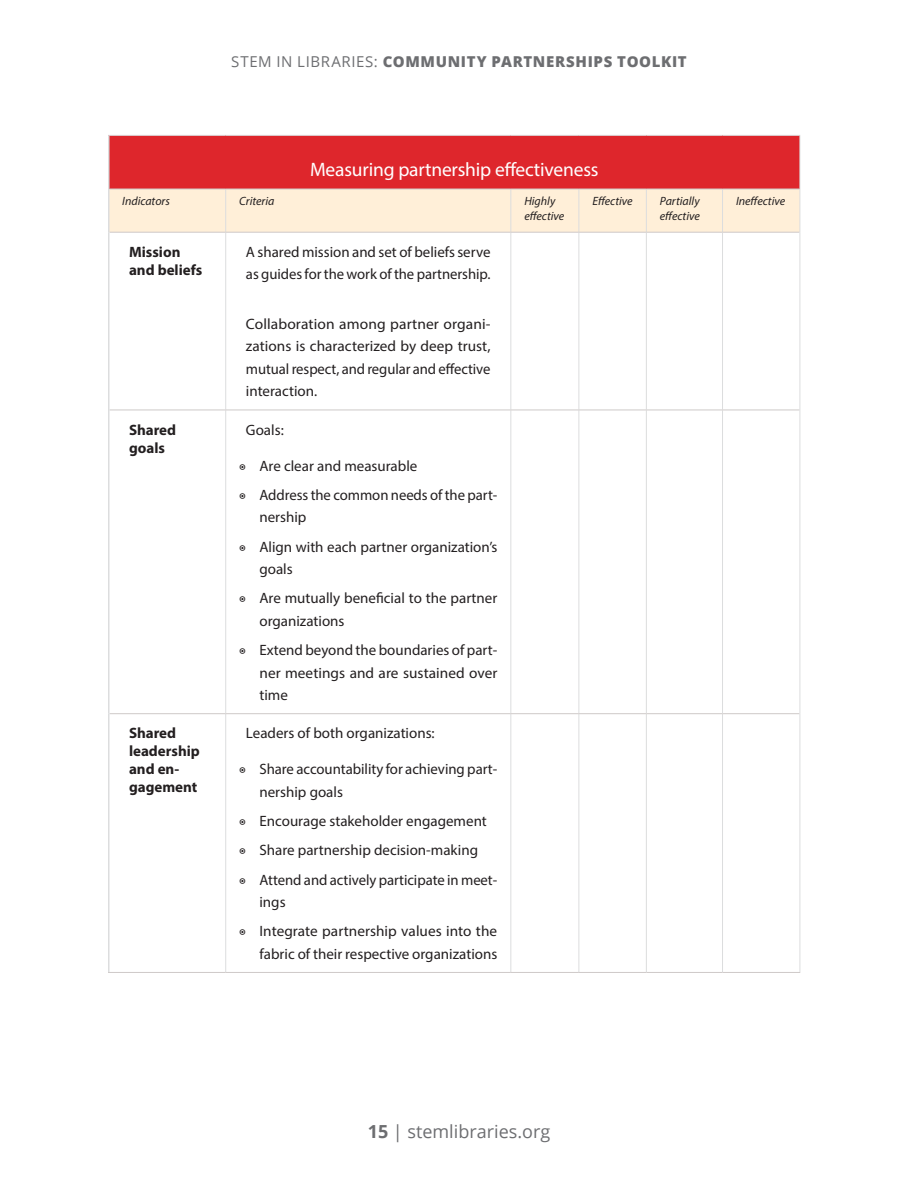
<style>
.page{position:relative;width:918px;height:1188px;background:#fff}
.page>*{position:absolute;margin:0;border:0;box-sizing:border-box;transform-origin:0 0}
.t1{font:19.5px "Myriad Pro";letter-spacing:-.01em;color:#fff}
.t2{font:18px "Open Sans";color:#6d6e71}
.t3{font:15px/29.2px "Myriad Pro";color:#231f20}
.t4{font:700 15px/18px "Myriad Pro";color:#231f20}
.t5{font:800 15px "Open Sans";letter-spacing:.045em;color:#6d6e71}
.t6{font:italic 12px/15px "Myriad Pro";color:#231f20}
.s1{font-weight:400}
.s2{font-family:"Minion Pro"}
.s3{font-weight:700}
</style>
<div class="page">
<div style="left:109px;top:135px;width:691px;height:54px;background:#de262c"></div>
<div style="left:110px;top:190px;width:690px;height:42px;background:#ffefd8"></div>
<hr style="left:225px;top:189px;width:1px;height:43px;background:#dcddde">
<hr style="left:510px;top:189px;width:1px;height:43px;background:#dcddde">
<hr style="left:579px;top:189px;width:1px;height:43px;background:#dcddde">
<hr style="left:646px;top:189px;width:1px;height:43px;background:#dcddde">
<hr style="left:722px;top:189px;width:1px;height:43px;background:#dcddde">
<hr style="left:225px;top:233px;width:1px;height:177px;background:#dcddde">
<hr style="left:510px;top:233px;width:1px;height:177px;background:#dcddde">
<hr style="left:579px;top:233px;width:1px;height:177px;background:#dcddde">
<hr style="left:646px;top:233px;width:1px;height:177px;background:#dcddde">
<hr style="left:722px;top:233px;width:1px;height:177px;background:#dcddde">
<hr style="left:225px;top:410px;width:1px;height:303px;background:#dcddde">
<hr style="left:510px;top:410px;width:1px;height:303px;background:#dcddde">
<hr style="left:579px;top:410px;width:1px;height:303px;background:#dcddde">
<hr style="left:646px;top:410px;width:1px;height:303px;background:#dcddde">
<hr style="left:722px;top:410px;width:1px;height:303px;background:#dcddde">
<hr style="left:225px;top:714px;width:1px;height:258px;background:#dcddde">
<hr style="left:510px;top:714px;width:1px;height:258px;background:#dcddde">
<hr style="left:579px;top:714px;width:1px;height:258px;background:#dcddde">
<hr style="left:646px;top:714px;width:1px;height:258px;background:#dcddde">
<hr style="left:722px;top:714px;width:1px;height:258px;background:#dcddde">
<hr style="left:110px;top:232px;width:116px;height:1px;background:#cec9c8">
<hr style="left:226px;top:232px;width:285px;height:1px;background:#cec9c8">
<hr style="left:511px;top:232px;width:68px;height:1px;background:#cec9c8">
<hr style="left:579px;top:232px;width:67px;height:1px;background:#cec9c8">
<hr style="left:646px;top:232px;width:77px;height:1px;background:#cec9c8">
<hr style="left:723px;top:232px;width:77px;height:1px;background:#cec9c8">
<hr style="left:110px;top:410px;width:116px;height:1px;background:#cec9c8">
<hr style="left:226px;top:410px;width:285px;height:1px;background:#cec9c8">
<hr style="left:511px;top:410px;width:68px;height:1px;background:#cec9c8">
<hr style="left:579px;top:410px;width:67px;height:1px;background:#cec9c8">
<hr style="left:646px;top:410px;width:77px;height:1px;background:#cec9c8">
<hr style="left:723px;top:410px;width:77px;height:1px;background:#cec9c8">
<hr style="left:110px;top:713px;width:116px;height:1px;background:#cec9c8">
<hr style="left:226px;top:713px;width:285px;height:1px;background:#cec9c8">
<hr style="left:511px;top:713px;width:68px;height:1px;background:#cec9c8">
<hr style="left:579px;top:713px;width:67px;height:1px;background:#cec9c8">
<hr style="left:646px;top:713px;width:77px;height:1px;background:#cec9c8">
<hr style="left:723px;top:713px;width:77px;height:1px;background:#cec9c8">
<hr style="left:108px;top:972px;width:118px;height:1px;background:#cec9c8">
<hr style="left:226px;top:972px;width:285px;height:1px;background:#cec9c8">
<hr style="left:511px;top:972px;width:68px;height:1px;background:#cec9c8">
<hr style="left:579px;top:972px;width:67px;height:1px;background:#cec9c8">
<hr style="left:646px;top:972px;width:77px;height:1px;background:#cec9c8">
<hr style="left:723px;top:972px;width:77px;height:1px;background:#cec9c8">
<hr style="left:108px;top:189px;width:2px;height:43px;background:#dcddde">
<hr style="left:108px;top:232px;width:2px;height:178px;background:#dcddde">
<hr style="left:108px;top:410px;width:2px;height:304px;background:#dcddde">
<hr style="left:108px;top:714px;width:2px;height:258px;background:#dcddde">
<hr style="left:800px;top:189px;width:1px;height:43px;background:#dcddde">
<hr style="left:800px;top:232px;width:1px;height:178px;background:#dcddde">
<hr style="left:800px;top:410px;width:1px;height:304px;background:#dcddde">
<hr style="left:800px;top:714px;width:1px;height:258px;background:#dcddde">
<hr style="left:108px;top:135px;width:118px;height:1px;background:#dcddde">
<hr style="left:226px;top:135px;width:285px;height:1px;background:#dcddde">
<hr style="left:511px;top:135px;width:68px;height:1px;background:#dcddde">
<hr style="left:579px;top:135px;width:67px;height:1px;background:#dcddde">
<hr style="left:646px;top:135px;width:77px;height:1px;background:#dcddde">
<hr style="left:723px;top:135px;width:77px;height:1px;background:#dcddde">
<hr style="left:800px;top:136px;width:1px;height:53px;background:#dcddde">
<hr style="left:108px;top:136px;width:2px;height:53px;background:#dcddde">
<hr style="left:110px;top:189px;width:116px;height:1px;background:#cec9c8">
<hr style="left:226px;top:189px;width:285px;height:1px;background:#cec9c8">
<hr style="left:511px;top:189px;width:68px;height:1px;background:#cec9c8">
<hr style="left:579px;top:189px;width:67px;height:1px;background:#cec9c8">
<hr style="left:646px;top:189px;width:77px;height:1px;background:#cec9c8">
<hr style="left:723px;top:189px;width:77px;height:1px;background:#cec9c8">
<p class="t5" style="left:231px;top:50px;width:457px"><span class="s1">STEM IN LIBRARIES:</span> COMMUNITY PARTNERSHIPS TOOLKIT</p>
<h1 class="t1" style="left:310px;top:157px;width:290px">Measuring partnership effectiveness</h1>
<p class="t6" style="left:122px;top:193px;width:49px">Indicators</p>
<p class="t6" style="left:239px;top:193px;width:37px">Criteria</p>
<p class="t6" style="left:524px;top:193px;width:42px">Highly effective</p>
<p class="t6" style="left:592px;top:193px;width:42px">Effective</p>
<p class="t6" style="left:660px;top:193px;width:42px">Partially effective</p>
<p class="t6" style="left:736px;top:193px;width:51px">Ineffective</p>
<p class="t4" style="left:129px;top:242px;width:75px">Mission and beliefs</p>
<p class="t3" style="left:246px;top:240px;width:246px;line-height:22.5px">A shared mission and set of beliefs serve as guides for the work of the partnership.</p>
<p class="t3" style="left:246px;top:312px;width:246px;line-height:22.5px;text-align:justify">Collaboration among partner organi&shy;zations is characterized by deep trust, mutual respect, and regular and effective interaction.</p>
<p class="t4" style="left:129px;top:420px;width:49px">Shared goals</p>
<p class="t3" style="left:246px;top:415px;width:39px">Goals:</p>
<p class="t3" style="left:239px;top:451px;width:260px"><span class="s2">◉</span> Are clear and measurable<br><span class="s2">◉</span> Address the common needs of the part-</p>
<p class="t3" style="left:239px;top:503px;width:260px;text-indent:20px">nership<br><span class="s2">◉</span> Align with each partner organization’s</p>
<p class="t3" style="left:239px;top:554px;width:260px;text-indent:20px">goals<br><span class="s2">◉</span> Are mutually beneficial to the partner</p>
<p class="t3" style="left:239px;top:606px;width:260px;text-indent:20px">organizations<br><span class="s2">◉</span> Extend beyond the boundaries of part-</p>
<p class="t3" style="left:259px;top:661px;width:239px;line-height:22.5px">ner meetings and are sustained over time</p>
<p class="t4" style="left:129px;top:724px;width:72px">Shared leadership and en&shy;gagement</p>
<p class="t3" style="left:246px;top:719px;width:190px">Leaders of both organizations:</p>
<p class="t3" style="left:259px;top:758px;width:239px;line-height:22.5px;text-indent:-20px"><span class="s2">◉</span> Share accountability for achieving part&shy;nership goals</p>
<p class="t3" style="left:239px;top:806px;width:260px"><span class="s2">◉</span> Encourage stakeholder engagement <span class="s2">◉</span> Share partnership decision-making<br><span class="s2">◉</span> Attend and actively participate in meet-</p>
<p class="t3" style="left:239px;top:887px;width:259px;text-indent:20px">ings<br><span class="s2">◉</span> Integrate partnership values into the</p>
<p class="t3" style="left:259px;top:939px;width:239px">fabric of their respective organizations</p>
<p class="t2" style="left:368px;top:1120px;width:184px"><span class="s3">15</span> | stemlibraries.org</p>
</div>
